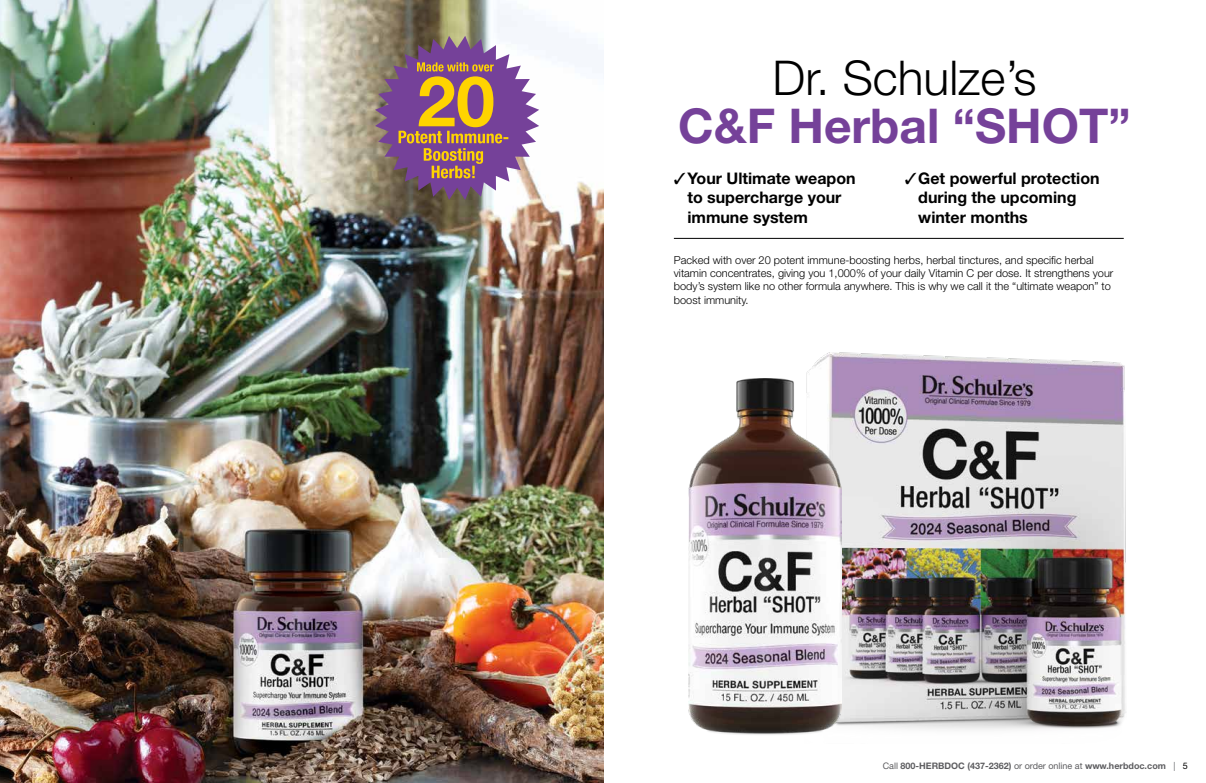
<style>
.page{position:relative;width:1206px;height:783px;background:#fff}
.page>*{position:absolute;margin:0;border:0;box-sizing:border-box;transform-origin:0 0}
.Lt45__48pt_header{font:700 48px/48px "Helvetica Neue LT Std";color:#754199;text-align:center}
.t1{font:700 16px/19.2px "Helvetica Neue LT Std";color:#000}
._4_PDP_Name{font:300 11px/13.2px "Helvetica Neue LT Std";color:#000}
.t2{font:700 9px "Helvetica Neue LT Std";color:#5d5d60}
.s1{font-weight:300;color:#000}
.s2{font-weight:400}
.s3{font-weight:400;color:#6d6e71}
.s4{font-weight:400;color:#000}
</style>
<div class="page">
<img style="left:0;top:0;width:604px;height:783px">
<img style="left:806px;top:352px;width:320px;height:378px">
<img style="left:688px;top:378px;width:154px;height:357px">
<svg style="left:375px;top:36px;width:164px;height:164px;background:#9b7785"></svg>
<hr style="left:674px;top:238px;width:450px;height:1px;background:#000">
<p class="Lt45__48pt_header" style="left:678px;top:53px;width:454px"><span class="s1">Dr. Schulze’s<br></span>C&amp;F Herbal “SHOT”</p>
<p class="t1" style="left:687px;top:169px;width:170px;text-indent:-14px">✓Your Ultimate weapon to supercharge your immune system</p>
<p class="t1" style="left:918px;top:169px;width:183px;text-indent:-14px">✓Get powerful protection during the upcoming winter months</p>
<p class="_4_PDP_Name" style="left:674px;top:253px;width:441px">Packed with over 20 potent immune-boosting herbs, herbal tinctures, and specific herbal vitamin concentrates, giving you 1,000% of your daily Vitamin C per dose. It strengthens your body’s system like no other formula anywhere. This is why we call it the “ultimate weapon” to boost immunity.</p>
<p class="t2" style="left:883px;top:760px;width:307px"><span class="s2">Call</span> 800-HERBDOC (437-2362) <span class="s2">or order online at</span> www.herbdoc.com <span class="s3">|</span> <span class="s4">5</span></p>
</div>
